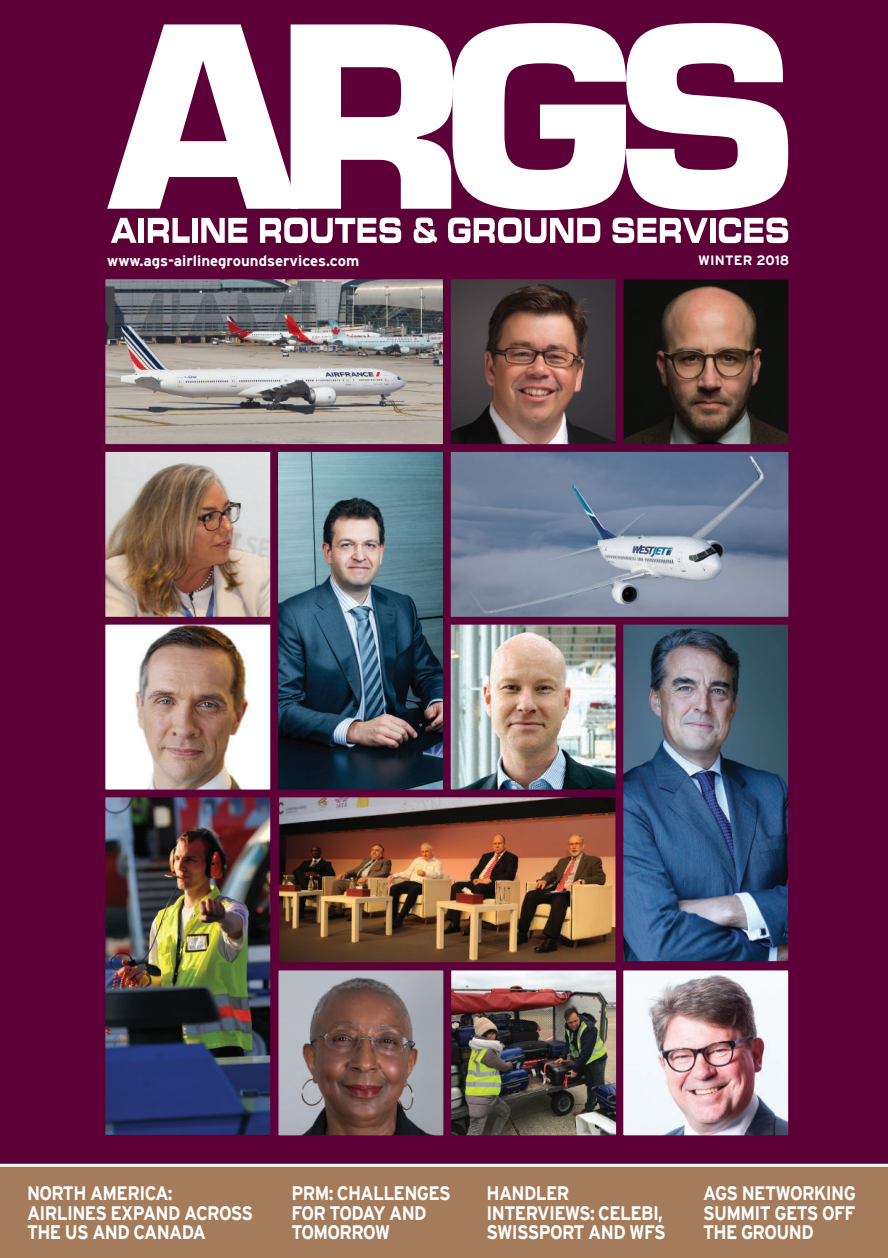
<style>
.page{position:relative;width:888px;height:1258px;background:#5d0038}
.page>*{position:absolute;margin:0;border:0;box-sizing:border-box;transform-origin:0 0}
.t1{font:700 19.5px/19.5px "Interstate";letter-spacing:-.035em;color:#fff;scale:.9 1}
.t2{font:700 15px "Interstate";color:#fff}
.t3{font:700 13.5px "Interstate";letter-spacing:.015em;color:#fff}
</style>
<div class="page">
<div style="left:0;top:1163px;width:888px;height:95px;background:#a47b5b"></div>
<img style="left:107px;top:280px;width:335px;height:163px">
<div style="left:100px;top:273px;width:349px;height:177px;border:6px solid #5d0038"></div>
<img style="left:107px;top:453px;width:162px;height:162px">
<div style="left:100px;top:446px;width:176px;height:176px;border:6px solid #5d0038"></div>
<img style="left:279px;top:453px;width:163px;height:335px">
<div style="left:272px;top:446px;width:177px;height:349px;border:6px solid #5d0038"></div>
<img style="left:107px;top:626px;width:162px;height:162px">
<div style="left:100px;top:619px;width:176px;height:176px;border:6px solid #5d0038"></div>
<img style="left:452px;top:280px;width:162px;height:163px">
<div style="left:445px;top:273px;width:176px;height:177px;border:6px solid #5d0038"></div>
<img style="left:452px;top:453px;width:335px;height:162px">
<div style="left:445px;top:446px;width:349px;height:176px;border:6px solid #5d0038"></div>
<img style="left:452px;top:626px;width:162px;height:162px">
<div style="left:445px;top:619px;width:176px;height:176px;border:6px solid #5d0038"></div>
<img style="left:452px;top:972px;width:163px;height:162px">
<div style="left:445px;top:965px;width:177px;height:176px;border:6px solid #5d0038"></div>
<img style="left:625px;top:280px;width:162px;height:163px">
<div style="left:618px;top:273px;width:176px;height:177px;border:6px solid #5d0038"></div>
<img style="left:280px;top:799px;width:334px;height:162px">
<div style="left:273px;top:792px;width:348px;height:176px;border:6px solid #5d0038"></div>
<img style="left:624px;top:972px;width:163px;height:162px">
<div style="left:617px;top:965px;width:177px;height:176px;border:6px solid #5d0038"></div>
<img style="left:624px;top:626px;width:163px;height:334px">
<div style="left:617px;top:619px;width:177px;height:348px;border:6px solid #5d0038"></div>
<img style="left:280px;top:972px;width:162px;height:162px">
<div style="left:273px;top:965px;width:176px;height:176px;border:6px solid #5d0038"></div>
<img style="left:107px;top:799px;width:162px;height:334px">
<div style="left:100px;top:792px;width:176px;height:348px;border:6px solid #5d0038"></div>
<svg style="left:111px;top:218px;width:26px;height:25px"></svg>
<div style="left:139px;top:218px;width:5px;height:25px;background:#fff"></div>
<svg style="left:148px;top:218px;width:42px;height:25px"></svg>
<div style="left:192px;top:218px;width:5px;height:25px;background:#fff"></div>
<svg style="left:201px;top:218px;width:46px;height:25px"></svg>
<svg style="left:260px;top:218px;width:141px;height:25px"></svg>
<svg style="left:414px;top:218px;width:23px;height:25px"></svg>
<svg style="left:448px;top:218px;width:152px;height:25px"></svg>
<svg style="left:612px;top:218px;width:96px;height:25px"></svg>
<div style="left:710px;top:218px;width:5px;height:25px;background:#fff"></div>
<svg style="left:719px;top:218px;width:69px;height:25px"></svg>
<svg style="left:107px;top:23px;width:682px;height:187px"></svg>
<p class="t2" style="left:107px;top:255px;width:253px">WWW.AGS-AIRLINEGROUNDSERVICES.COM</p>
<p class="t3" style="left:698px;top:255px;width:93px">WINTER 2018</p>
<p class="t1" style="left:27px;top:1185px;width:253px">NORTH AMERICA:<br>AIRLINES EXPAND ACROSS<br>THE US AND CANADA</p>
<p class="t1" style="left:292px;top:1185px;width:178px">PRM: CHALLENGES<br>FOR TODAY AND<br>TOMORROW</p>
<p class="t1" style="left:487px;top:1185px;width:200px">HANDLER<br>INTERVIEWS: CELEBI,<br>SWISSPORT AND WFS</p>
<p class="t1" style="left:703px;top:1185px;width:171px;text-align:justify">AGS NETWORKING SUMMIT GETS OFF THE GROUND</p>
</div>
